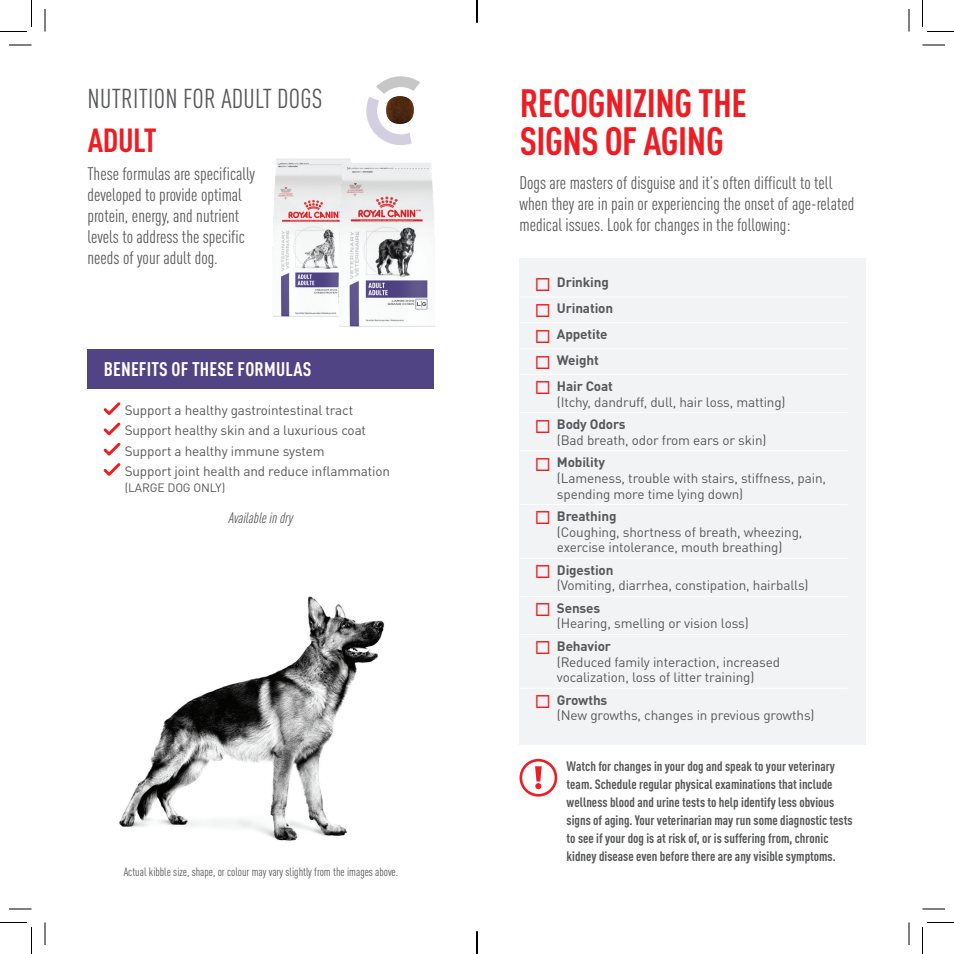
<style>
.page{position:relative;width:954px;height:954px;background:#fff}
.page>*{position:absolute;margin:0;border:0;box-sizing:border-box;transform-origin:0 0}
.t1{font:700 condensed 39px/37.5px "DIN Pro";letter-spacing:-.01em;color:#ee1d23}
.t2{font:700 condensed 33px "DIN Pro";letter-spacing:-.01em;color:#ee1d23}
.t3{font:condensed 27px "DIN Pro";letter-spacing:.01em;color:#57585a}
.t4{font:700 condensed 19.5px "DIN Pro";letter-spacing:.01em;color:#fff}
.t5{font:condensed 18px/21px "DIN Pro";color:#57585a}
.t6{font:italic condensed 15px "DIN Pro";color:#57585a}
.t7{font:13.5px/15.8px "DIN Pro";letter-spacing:-.01em;color:#57585a}
.t8{font:700 condensed 13.5px/18px "DIN Pro";color:#57585a}
.t9{font:700 13.5px "DIN Pro";letter-spacing:-.01em;color:#57585a}
.t10{font:condensed 12px "DIN Pro";color:#57585a}
.t11{font:12px "DIN Pro";letter-spacing:-.01em;color:#57585a}
.s1{color:#ee1d23}
.s2{font-weight:700}
</style>
<div class="page">
<img style="left:119px;top:596px;width:266px;height:245px">
<img style="left:272px;top:158px;width:19px;height:159px">
<svg style="left:104px;top:402px;width:16px;height:13px"></svg>
<svg style="left:104px;top:422px;width:16px;height:13px"></svg>
<svg style="left:104px;top:443px;width:16px;height:13px"></svg>
<svg style="left:104px;top:463px;width:16px;height:13px"></svg>
<div style="left:88px;top:349px;width:346px;height:40px;background:#514485"></div>
<div style="left:520px;top:258px;width:346px;height:487px;background:#f2f3f4"></div>
<hr style="left:520px;top:297px;width:37px;height:1px;background:#fff">
<hr style="left:557px;top:297px;width:290px;height:1px;background:#fff">
<hr style="left:520px;top:322px;width:37px;height:1px;background:#fff">
<hr style="left:557px;top:322px;width:290px;height:1px;background:#fff">
<hr style="left:520px;top:348px;width:37px;height:1px;background:#fff">
<hr style="left:557px;top:348px;width:290px;height:1px;background:#fff">
<hr style="left:520px;top:374px;width:37px;height:1px;background:#fff">
<hr style="left:557px;top:374px;width:290px;height:1px;background:#fff">
<hr style="left:520px;top:412px;width:37px;height:1px;background:#fff">
<hr style="left:557px;top:412px;width:290px;height:1px;background:#fff">
<hr style="left:520px;top:450px;width:37px;height:1px;background:#fff">
<hr style="left:557px;top:450px;width:290px;height:1px;background:#fff">
<hr style="left:520px;top:504px;width:37px;height:1px;background:#fff">
<hr style="left:557px;top:504px;width:290px;height:1px;background:#fff">
<hr style="left:520px;top:558px;width:37px;height:1px;background:#fff">
<hr style="left:557px;top:558px;width:290px;height:1px;background:#fff">
<hr style="left:520px;top:596px;width:37px;height:1px;background:#fff">
<hr style="left:557px;top:596px;width:290px;height:1px;background:#fff">
<hr style="left:520px;top:634px;width:37px;height:1px;background:#fff">
<hr style="left:557px;top:634px;width:290px;height:1px;background:#fff">
<hr style="left:520px;top:688px;width:37px;height:1px;background:#fff">
<hr style="left:557px;top:688px;width:290px;height:1px;background:#fff">
<div style="left:520px;top:759px;width:37px;height:38px;border:3px solid #ee1d23;border-radius:50%"></div>
<svg style="left:535px;top:766px;width:7px;height:23px"></svg>
<svg style="left:366px;top:76px;width:54px;height:69px"></svg>
<img style="left:291px;top:158px;width:144px;height:169px">
<svg style="left:9px;top:45px;width:23px;height:1px"></svg>
<svg style="left:922px;top:45px;width:23px;height:1px"></svg>
<svg style="left:9px;top:909px;width:23px;height:1px"></svg>
<svg style="left:922px;top:909px;width:23px;height:1px"></svg>
<svg style="left:45px;top:9px;width:1px;height:23px"></svg>
<svg style="left:45px;top:922px;width:1px;height:23px"></svg>
<svg style="left:909px;top:9px;width:1px;height:23px"></svg>
<svg style="left:909px;top:922px;width:1px;height:23px"></svg>
<svg style="left:0;top:0;width:32px;height:32px"></svg>
<svg style="left:0;top:922px;width:32px;height:32px"></svg>
<svg style="left:922px;top:0;width:32px;height:32px"></svg>
<svg style="left:922px;top:922px;width:32px;height:32px"></svg>
<svg style="left:476px;top:0;width:2px;height:22px"></svg>
<svg style="left:476px;top:932px;width:2px;height:22px"></svg>
<h3 class="t3" style="left:88px;top:80px;width:236px">NUTRITION FOR ADULT DOGS</h3>
<h2 class="t2" style="left:88px;top:116px;width:71px">ADULT</h2>
<h3 class="t5" style="left:88px;top:162px;width:169px">These formulas are specifically developed to provide optimal protein, energy, and nutrient levels to address the specific needs of your adult dog.</h3>
<h3 class="t4" style="left:104px;top:355px;width:209px">BENEFITS OF THESE FORMULAS</h3>
<p class="t7" style="left:125px;top:399px;width:267px;line-height:20.2px">Support a healthy gastrointestinal tract Support healthy skin and a luxurious coat Support a healthy immune system<br>Support joint health and reduce inflammation</p>
<p class="t11" style="left:125px;top:478px;width:102px">(LARGE DOG ONLY)</p>
<p class="t6" style="left:229px;top:507px;width:66px">Available in dry</p>
<p class="t10" style="left:124px;top:863px;width:276px">Actual kibble size, shape, or colour may vary slightly from the images above.</p>
<h1 class="t1" style="left:520px;top:82px;width:229px">RECOGNIZING THE<br>SIGNS OF AGING</h1>
<h3 class="t5" style="left:520px;top:171px;width:336px">Dogs are masters of disguise and it’s often difficult to tell when they are in pain or experiencing the onset of age-related medical issues. Look for changes in the following:</h3>
<p class="t9" style="left:535px;top:272px;width:76px"><span class="s1">◻</span> Drinking</p>
<p class="t9" style="left:535px;top:298px;width:80px"><span class="s1">◻</span> Urination</p>
<p class="t9" style="left:535px;top:324px;width:74px"><span class="s1">◻</span> Appetite</p>
<p class="t9" style="left:535px;top:350px;width:65px"><span class="s1">◻</span> Weight</p>
<p class="t7" style="left:557px;top:377px;width:230px;text-indent:-22px"><span class="s1">◻</span> <span class="s2">Hair Coat<br></span>(Itchy, dandruff, dull, hair loss, matting)</p>
<p class="t7" style="left:557px;top:415px;width:211px;text-indent:-22px"><span class="s1">◻</span> <span class="s2">Body Odors<br></span>(Bad breath, odor from ears or skin)</p>
<p class="t7" style="left:557px;top:453px;width:271px;text-indent:-22px"><span class="s1">◻</span> <span class="s2">Mobility<br></span>(Lameness, trouble with stairs, stiffness, pain, spending more time lying down)</p>
<p class="t7" style="left:557px;top:507px;width:247px;text-indent:-22px"><span class="s1">◻</span> <span class="s2">Breathing<br></span>(Coughing, shortness of breath, wheezing, exercise intolerance, mouth breathing)</p>
<p class="t7" style="left:557px;top:561px;width:253px;text-indent:-22px"><span class="s1">◻</span> <span class="s2">Digestion<br></span>(Vomiting, diarrhea, constipation, hairballs)</p>
<p class="t7" style="left:557px;top:599px;width:193px;text-indent:-22px"><span class="s1">◻</span> <span class="s2">Senses<br></span>(Hearing, smelling or vision loss)</p>
<p class="t7" style="left:557px;top:637px;width:225px;text-indent:-22px"><span class="s1">◻</span> <span class="s2">Behavior<br></span>(Reduced family interaction, increased vocalization, loss of litter training)</p>
<p class="t7" style="left:557px;top:691px;width:259px;text-indent:-22px"><span class="s1">◻</span> <span class="s2">Growths<br></span>(New growths, changes in previous growths)</p>
<p class="t8" style="left:567px;top:757px;width:287px">Watch for changes in your dog and speak to your veterinary team. Schedule regular physical examinations that include wellness blood and urine tests to help identify less obvious signs of aging. Your veterinarian may run some diagnostic tests to see if your dog is at risk of, or is suffering from, chronic kidney disease even before there are any visible symptoms.</p>
</div>
